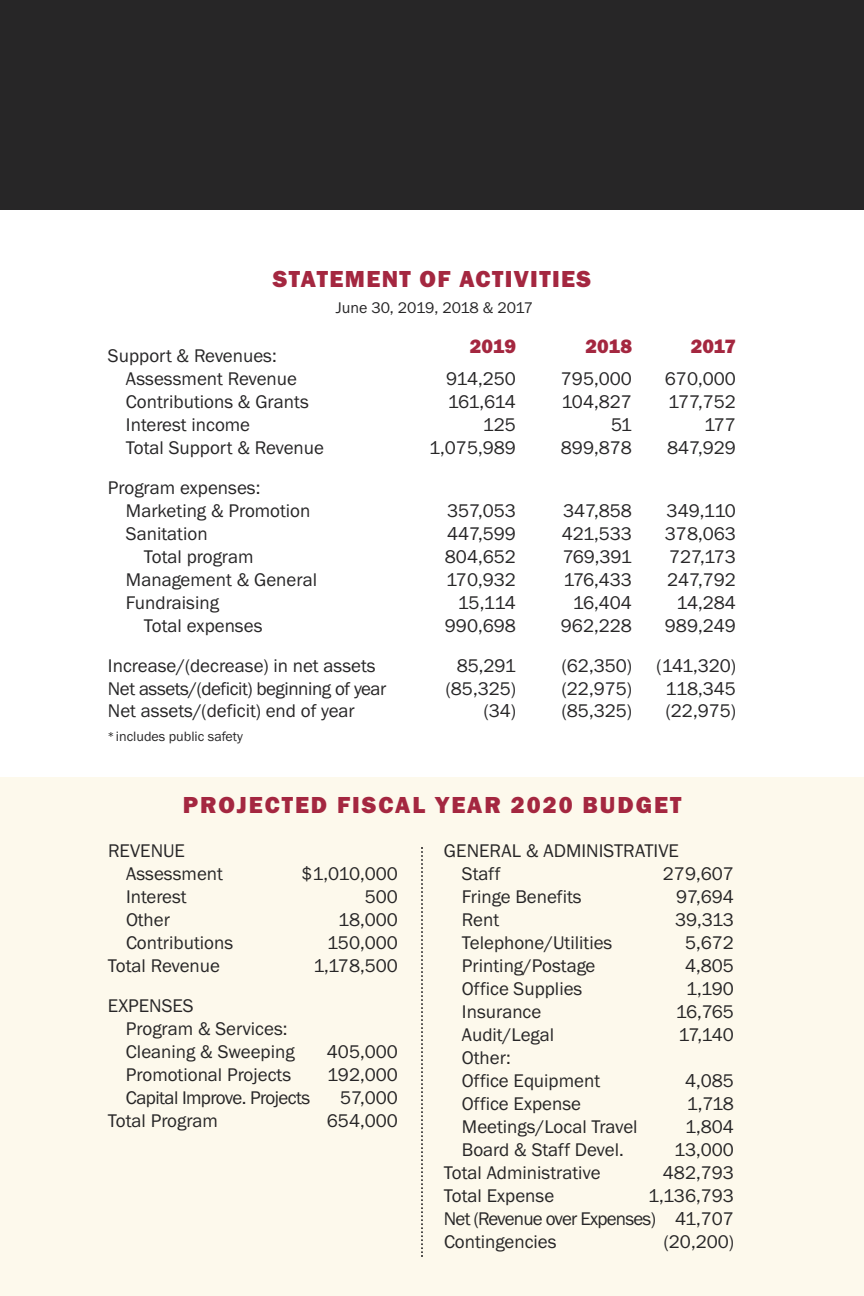
<style>
.page{position:relative;width:864px;height:1296px;background:#fff}
.page>*{position:absolute;margin:0;border:0;box-sizing:border-box;transform-origin:0 0}
.t1{font:800 24px "Franklin Gothic EF";letter-spacing:.08em;color:#a42740}
.t2{font:800 24px "Franklin Gothic EF";letter-spacing:.06em;color:#a42740}
.t3{font:800 20px "Franklin Gothic EF";color:#a42740}
.t4{font:19px/23px "Franklin Gothic EF";color:#272627}
.t5{font:19px "Franklin Gothic EF";letter-spacing:-.025em;color:#272627}
.t6{font:19px "Franklin Gothic EF";letter-spacing:-.03em;color:#272627}
.t7{font:16px "Franklin Gothic EF";color:#272627}
.t8{font:14px "Franklin Gothic EF";color:#272627}
.s1{font-size:12px}
</style>
<div class="page">
<div style="left:0;top:777px;width:864px;height:519px;background:#fdf9ec"></div>
<div style="left:0;top:0;width:864px;height:210px;background:#272627"></div>
<svg style="left:421px;top:847px;width:2px;height:410px"></svg>
<p class="t2" style="left:273px;top:265px;width:320px">STATEMENT OF ACTIVITIES</p>
<p class="t7" style="left:336px;top:298px;width:199px">June 30, 2019, 2018 &amp; 2017</p>
<p class="t3" style="left:470px;top:334px;width:48px">2019</p>
<p class="t3" style="left:586px;top:334px;width:48px">2018</p>
<p class="t3" style="left:691px;top:334px;width:47px">2017</p>
<p class="t4" style="left:126px;top:344px;width:173px;text-indent:-18px">Support &amp; Revenues:<br>Assessment Revenue</p>
<p class="t4" style="left:446px;top:367px;width:71px">914,250</p>
<p class="t4" style="left:561px;top:367px;width:73px">795,000</p>
<p class="t4" style="left:665px;top:367px;width:73px">670,000</p>
<p class="t4" style="left:126px;top:390px;width:184px">Contributions &amp; Grants</p>
<p class="t4" style="left:448px;top:390px;width:70px">161,614</p>
<p class="t4" style="left:562px;top:390px;width:72px">104,827</p>
<p class="t4" style="left:668px;top:390px;width:69px">177,752</p>
<p class="t4" style="left:126px;top:413px;width:126px">Interest income</p>
<p class="t4" style="left:483px;top:413px;width:35px">125</p>
<p class="t4" style="left:611px;top:413px;width:23px">51</p>
<p class="t4" style="left:704px;top:413px;width:33px">177</p>
<p class="t4" style="left:126px;top:436px;width:200px">Total Support &amp; Revenue</p>
<p class="t4" style="left:429px;top:436px;width:88px">1,075,989</p>
<p class="t4" style="left:561px;top:436px;width:73px">899,878</p>
<p class="t4" style="left:667px;top:436px;width:71px">847,929</p>
<p class="t4" style="left:126px;top:476px;width:186px;text-indent:-18px">Program expenses:<br>Marketing &amp; Promotion</p>
<p class="t4" style="left:447px;top:499px;width:71px">357,053</p>
<p class="t4" style="left:563px;top:499px;width:71px">347,858</p>
<p class="t4" style="left:667px;top:499px;width:71px">349,110</p>
<p class="t4" style="left:126px;top:522px;width:83px">Sanitation</p>
<p class="t4" style="left:447px;top:522px;width:71px">447,599</p>
<p class="t4" style="left:562px;top:522px;width:72px">421,533</p>
<p class="t4" style="left:665px;top:522px;width:73px">378,063</p>
<p class="t4" style="left:144px;top:545px;width:111px">Total program</p>
<p class="t4" style="left:445px;top:545px;width:73px">804,652</p>
<p class="t4" style="left:563px;top:545px;width:71px">769,391</p>
<p class="t4" style="left:669px;top:545px;width:68px">727,173</p>
<p class="t4" style="left:126px;top:568px;width:193px">Management &amp; General</p>
<p class="t4" style="left:446px;top:568px;width:71px">170,932</p>
<p class="t4" style="left:563px;top:568px;width:70px">176,433</p>
<p class="t4" style="left:667px;top:568px;width:71px">247,792</p>
<p class="t4" style="left:126px;top:591px;width:95px">Fundraising</p>
<p class="t4" style="left:458px;top:591px;width:60px">15,114</p>
<p class="t4" style="left:573px;top:591px;width:61px">16,404</p>
<p class="t4" style="left:677px;top:591px;width:61px">14,284</p>
<p class="t4" style="left:144px;top:614px;width:120px">Total expenses</p>
<p class="t4" style="left:445px;top:614px;width:73px">990,698</p>
<p class="t4" style="left:561px;top:614px;width:73px">962,228</p>
<p class="t4" style="left:665px;top:614px;width:73px">989,249</p>
<p class="t4" style="left:108px;top:654px;width:269px">Increase/(decrease) in net assets</p>
<p class="t4" style="left:457px;top:654px;width:61px">85,291</p>
<p class="t4" style="left:562px;top:654px;width:72px">(62,350)</p>
<p class="t4" style="left:657px;top:654px;width:81px">(141,320)</p>
<p class="t5" style="left:108px;top:677px;width:280px">Net assets/(deficit) beginning of year</p>
<p class="t4" style="left:446px;top:677px;width:72px">(85,325)</p>
<p class="t4" style="left:562px;top:677px;width:72px">(22,975)</p>
<p class="t4" style="left:665px;top:677px;width:72px">118,345</p>
<p class="t4" style="left:108px;top:699px;width:248px">Net assets/(deficit) end of year</p>
<p class="t4" style="left:484px;top:699px;width:34px">(34)</p>
<p class="t4" style="left:562px;top:699px;width:72px">(85,325)</p>
<p class="t4" style="left:666px;top:699px;width:72px">(22,975)</p>
<p class="t8" style="left:108px;top:728px;width:137px"><span class="s1">*</span> includes public safety</p>
<p class="t1" style="left:183px;top:791px;width:500px">PROJECTED FISCAL YEAR 2020 BUDGET</p>
<p class="t4" style="left:126px;top:839px;width:99px;text-indent:-18px">REVENUE<br>Assessment</p>
<p class="t4" style="left:462px;top:839px;width:218px;text-indent:-18px">GENERAL &amp; ADMINISTRATIVE<br>Staff</p>
<p class="t4" style="left:302px;top:862px;width:98px">$1,010,000</p>
<p class="t4" style="left:663px;top:862px;width:73px">279,607</p>
<p class="t4" style="left:126px;top:885px;width:62px">Interest</p>
<p class="t4" style="left:365px;top:885px;width:35px">500</p>
<p class="t4" style="left:126px;top:908px;width:46px">Other</p>
<p class="t4" style="left:338px;top:908px;width:61px">18,000</p>
<p class="t4" style="left:126px;top:931px;width:109px">Contributions</p>
<p class="t4" style="left:327px;top:931px;width:72px">150,000</p>
<p class="t4" style="left:108px;top:954px;width:114px">Total Revenue</p>
<p class="t4" style="left:313px;top:954px;width:86px">1,178,500</p>
<p class="t4" style="left:126px;top:994px;width:170px;text-indent:-18px">EXPENSES<br>Program &amp; Services:<br>Cleaning &amp; Sweeping</p>
<p class="t4" style="left:327px;top:1040px;width:73px">405,000</p>
<p class="t4" style="left:126px;top:1063px;width:167px">Promotional Projects</p>
<p class="t4" style="left:327px;top:1063px;width:72px">192,000</p>
<p class="t6" style="left:126px;top:1087px;width:186px">Capital Improve. Projects</p>
<p class="t4" style="left:340px;top:1086px;width:59px">57,000</p>
<p class="t4" style="left:108px;top:1109px;width:112px">Total Program</p>
<p class="t4" style="left:327px;top:1109px;width:73px">654,000</p>
<p class="t4" style="left:462px;top:885px;width:121px">Fringe Benefits</p>
<p class="t4" style="left:676px;top:885px;width:59px">97,694</p>
<p class="t4" style="left:462px;top:908px;width:39px">Rent</p>
<p class="t4" style="left:675px;top:908px;width:60px">39,313</p>
<p class="t4" style="left:462px;top:931px;width:152px">Telephone/Utilities</p>
<p class="t4" style="left:685px;top:931px;width:50px">5,672</p>
<p class="t4" style="left:462px;top:954px;width:135px">Printing/Postage</p>
<p class="t4" style="left:685px;top:954px;width:50px">4,805</p>
<p class="t4" style="left:462px;top:977px;width:122px">Office Supplies</p>
<p class="t4" style="left:686px;top:977px;width:49px">1,190</p>
<p class="t4" style="left:462px;top:1000px;width:81px">Insurance</p>
<p class="t4" style="left:676px;top:1000px;width:60px">16,765</p>
<p class="t4" style="left:462px;top:1023px;width:94px">Audit/Legal</p>
<p class="t4" style="left:679px;top:1023px;width:57px">17,140</p>
<p class="t4" style="left:462px;top:1046px;width:140px">Other:<br>Office Equipment</p>
<p class="t4" style="left:685px;top:1069px;width:50px">4,085</p>
<p class="t4" style="left:462px;top:1092px;width:121px">Office Expense</p>
<p class="t4" style="left:687px;top:1092px;width:49px">1,718</p>
<p class="t4" style="left:462px;top:1115px;width:177px">Meetings/Local Travel</p>
<p class="t4" style="left:685px;top:1115px;width:50px">1,804</p>
<p class="t4" style="left:462px;top:1138px;width:163px">Board &amp; Staff Devel.</p>
<p class="t4" style="left:674px;top:1138px;width:61px">13,000</p>
<p class="t4" style="left:444px;top:1161px;width:158px">Total Administrative</p>
<p class="t4" style="left:663px;top:1161px;width:73px">482,793</p>
<p class="t4" style="left:444px;top:1184px;width:112px">Total Expense</p>
<p class="t4" style="left:444px;top:1184px;width:292px;text-align:justify;text-indent:204px">1,136,793<br>Net (Revenue over Expenses) 41,707<br>Contingencies</p>
<p class="t4" style="left:664px;top:1230px;width:72px">(20,200)</p>
</div>
